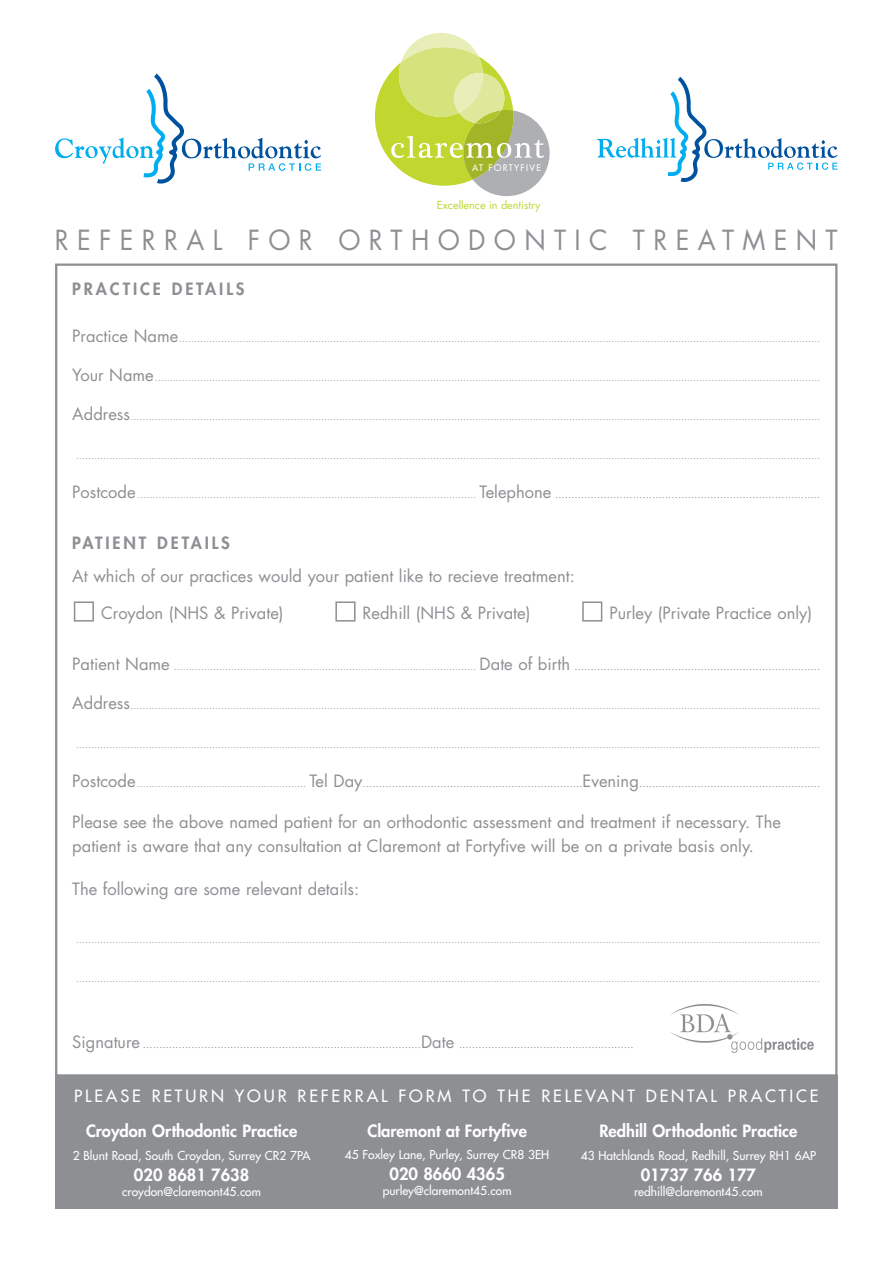
<style>
.page{position:relative;width:893px;height:1263px;background:#fff}
.page>*{position:absolute;margin:0;border:0;box-sizing:border-box;transform-origin:0 0}
.t1{font:27px "Futura";letter-spacing:.325em;color:#8d8f93;scale:.95 1}
.t2{font:16.5px/24px "Futura";color:#8d8f93}
.t3{font:800 16.5px "Futura";color:#fff}
.t4{font:16.5px "Futura";letter-spacing:.175em;color:#fff}
.t5{font:800 16.5px "Futura";letter-spacing:.175em;color:#8d8f93}
.t6{font:12px "Futura";color:#fff}
.t7{font:10.8px "Futura";color:#c1d72f}
.t8{font:300 10.5px "Futura BT";color:#8d8f93}
.t9{font:10.5px "Futura";color:#8d8f93}
.t10{font:8.85px "Futura";letter-spacing:.155em;color:#fff}
.s1{font-family:"Futura";font-weight:400;font-size:16.5px}
.s2{font-family:"Futura";font-weight:400}
.s3{font-size:16.5px}
.s4{font-family:"Futura BT";font-weight:300}
</style>
<div class="page">
<div style="left:55px;top:1075px;width:782px;height:133px;background:#8d8f93"></div>
<svg style="left:55px;top:73px;width:266px;height:111px"></svg>
<svg style="left:597px;top:76px;width:240px;height:106px"></svg>
<svg style="left:375px;top:33px;width:175px;height:163px"></svg>
<div style="left:582px;top:601px;width:20px;height:20px;border:2px solid #8d8f93"></div>
<div style="left:335px;top:601px;width:21px;height:20px;border:2px solid #8d8f93"></div>
<div style="left:74px;top:601px;width:20px;height:20px;border:2px solid #8d8f93"></div>
<img style="left:671px;top:1004px;width:143px;height:49px">
<p class="t10" style="left:472px;top:163px;width:70px">AT FORTYFIVE</p>
<p class="t7" style="left:437px;top:200px;width:105px">Excellence in dentistry</p>
<h1 class="t1" style="left:55px;top:227px;width:825px">REFERRAL FOR ORTHODONTIC TREATMENT</h1>
<h2 class="t5" style="left:72px;top:281px;width:174px">PRACTICE DETAILS</h2>
<p class="t8" style="left:72px;top:334px;width:749px"><span class="s1">Practice Name</span>....................................................................................................................................................................................................................</p>
<p class="t8" style="left:72px;top:373px;width:749px"><span class="s1">Your Name</span>............................................................................................................................................................................................................................</p>
<p class="t8" style="left:72px;top:412px;width:749px"><span class="s1">Address</span>....................................................................................................................................................................................................................................</p>
<p class="t8" style="left:76px;top:451px;width:746px">......................................................................................................................................................................................................................................................</p>
<p class="t8" style="left:72px;top:490px;width:749px"><span class="s1">Postcode</span> ................................................................................................................ <span class="s1">Telephone</span> <span class="s2">..................................................................................</span></p>
<h2 class="t5" style="left:72px;top:535px;width:159px">PATIENT DETAILS</h2>
<h2 class="t2" style="left:72px;top:565px;width:504px">At which of our practices would your patient like to recieve treatment:</h2>
<h2 class="t2" style="left:101px;top:602px;width:184px">Croydon (NHS &amp; Private)</h2>
<h2 class="t2" style="left:363px;top:602px;width:169px">Redhill (NHS &amp; Private)</h2>
<h2 class="t2" style="left:609px;top:602px;width:204px">Purley (Private Practice only)</h2>
<p class="t8" style="left:72px;top:662px;width:749px"><span class="s1">Patient Name</span> .................................................................................................... <span class="s1">Date of birth</span> <span class="s2">............................................................................</span></p>
<p class="t8" style="left:72px;top:701px;width:749px"><span class="s1">Address</span>....................................................................................................................................................................................................................................</p>
<p class="t8" style="left:76px;top:740px;width:746px">......................................................................................................................................................................................................................................................</p>
<p class="t9" style="left:72px;top:779px;width:749px"><span class="s3">Postcode</span><span class="s4">........................................................</span> <span class="s3">Tel Day</span>....................................................................<span class="s3">Evening</span>........................................................</p>
<h2 class="t2" style="left:72px;top:812px;width:710px">Please see the above named patient for an orthodontic assessment and treatment if necessary. The patient is aware that any consultation at Claremont at Fortyfive will be on a private basis only.</h2>
<h2 class="t2" style="left:72px;top:878px;width:288px">The following are some relevant details:</h2>
<p class="t8" style="left:76px;top:934px;width:746px">......................................................................................................................................................................................................................................................</p>
<p class="t8" style="left:76px;top:973px;width:746px">......................................................................................................................................................................................................................................................</p>
<p class="t9" style="left:72px;top:1039px;width:563px"><span class="s3">Signature</span> ......................................................................................<span class="s3">Date</span> ......................................................</p>
<h2 class="t4" style="left:74px;top:1087px;width:746px">PLEASE RETURN YOUR REFERRAL FORM TO THE RELEVANT DENTAL PRACTICE</h2>
<h2 class="t3" style="left:86px;top:1123px;width:213px">Croydon Orthodontic Practice</h2>
<p class="t6" style="left:73px;top:1149px;width:239px">2 Blunt Road, South Croydon, Surrey CR2 7PA</p>
<h2 class="t3" style="left:134px;top:1167px;width:117px">020 8681 7638</h2>
<p class="t6" style="left:122px;top:1185px;width:140px">croydon@claremont45.com</p>
<h2 class="t3" style="left:367px;top:1123px;width:161px">Claremont at Fortyfive</h2>
<p class="t6" style="left:345px;top:1149px;width:206px">45 Foxley Lane, Purley, Surrey CR8 3EH</p>
<h2 class="t3" style="left:389px;top:1166px;width:117px">020 8660 4365</h2>
<p class="t6" style="left:383px;top:1185px;width:130px">purley@claremont45.com</p>
<h2 class="t3" style="left:599px;top:1123px;width:200px">Redhill Orthodontic Practice</h2>
<p class="t6" style="left:581px;top:1149px;width:237px">43 Hatchlands Road, Redhill, Surrey RH1 6AP</p>
<h2 class="t3" style="left:641px;top:1167px;width:117px">01737 766 177</h2>
<p class="t6" style="left:634px;top:1185px;width:130px">redhill@claremont45.com</p>
</div>
